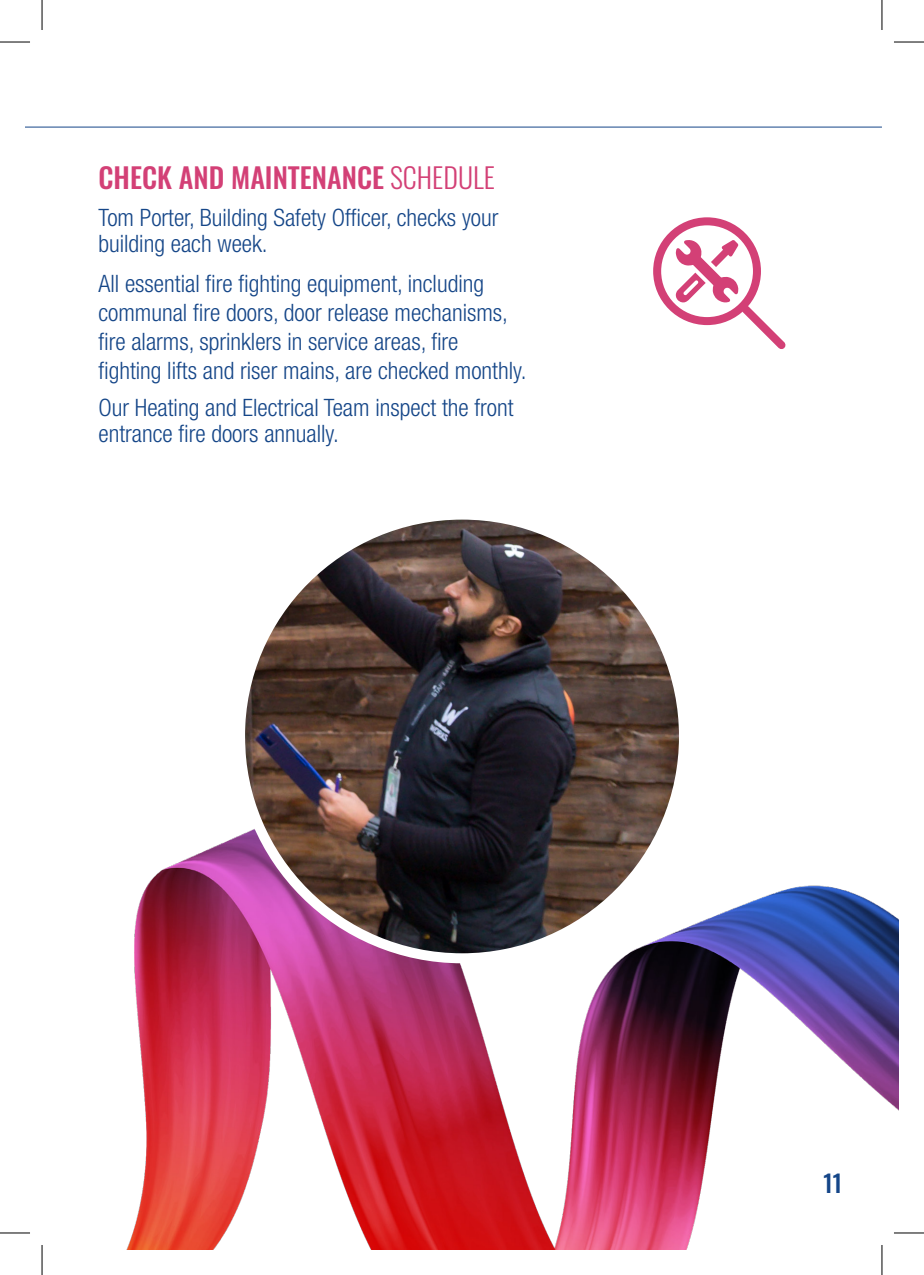
<style>
.page{position:relative;width:924px;height:1275px;background:#fff}
.page>*{position:absolute;margin:0;border:0;box-sizing:border-box;transform-origin:0 0}
.t1{font:500 28px "Oswald";color:#d34076}
.t2{font:300 condensed 24px/28.8px "Helvetica Neue LT Std";color:#154688}
.t3{font:500 24px "Oswald";color:#154688}
.s1{font-weight:300}
</style>
<div class="page">
<img style="left:126px;top:829px;width:772px;height:421px">
<hr style="left:25px;top:127px;width:856px;height:1px;background:#154688">
<div style="left:652px;top:217px;width:108px;height:108px;border:8px solid #d34076;border-radius:50%"></div>
<svg style="left:675px;top:239px;width:111px;height:110px"></svg>
<img style="left:240px;top:514px;width:443px;height:444px;border-radius:222px">
<div style="left:235px;top:509px;width:453px;height:454px;border:10px solid #fff;border-radius:50%"></div>
<hr style="left:893px;top:1231px;width:30px;height:3px;background:#fff">
<hr style="left:880px;top:1245px;width:2px;height:30px;background:#fff">
<hr style="left:0;top:42px;width:30px;height:1px;background:#000">
<hr style="left:893px;top:42px;width:30px;height:1px;background:#000">
<hr style="left:0;top:1232px;width:30px;height:1px;background:#000">
<hr style="left:893px;top:1232px;width:30px;height:1px;background:#000">
<hr style="left:42px;top:0;width:1px;height:30px;background:#000">
<hr style="left:42px;top:1245px;width:1px;height:30px;background:#000">
<hr style="left:881px;top:0;width:1px;height:30px;background:#000">
<hr style="left:881px;top:1245px;width:1px;height:30px;background:#000">
<p class="t1" style="left:98px;top:163px;width:398px">CHECK AND MAINTENANCE <span class="s1">SCHEDULE</span></p>
<p class="t2" style="left:98px;top:204px;width:401px;line-height:26px">Tom Porter, Building Safety Officer, checks your building each week.</p>
<p class="t2" style="left:98px;top:269px;width:429px">All essential fire fighting equipment, including communal fire doors, door release mechanisms, fire alarms, sprinklers in service areas, fire fighting lifts and riser mains, are checked monthly.</p>
<p class="t2" style="left:98px;top:394px;width:416px;line-height:26px">Our Heating and Electrical Team inspect the front entrance fire doors annually.</p>
<p class="t3" style="left:823px;top:1171px;width:20px">11</p>
</div>
